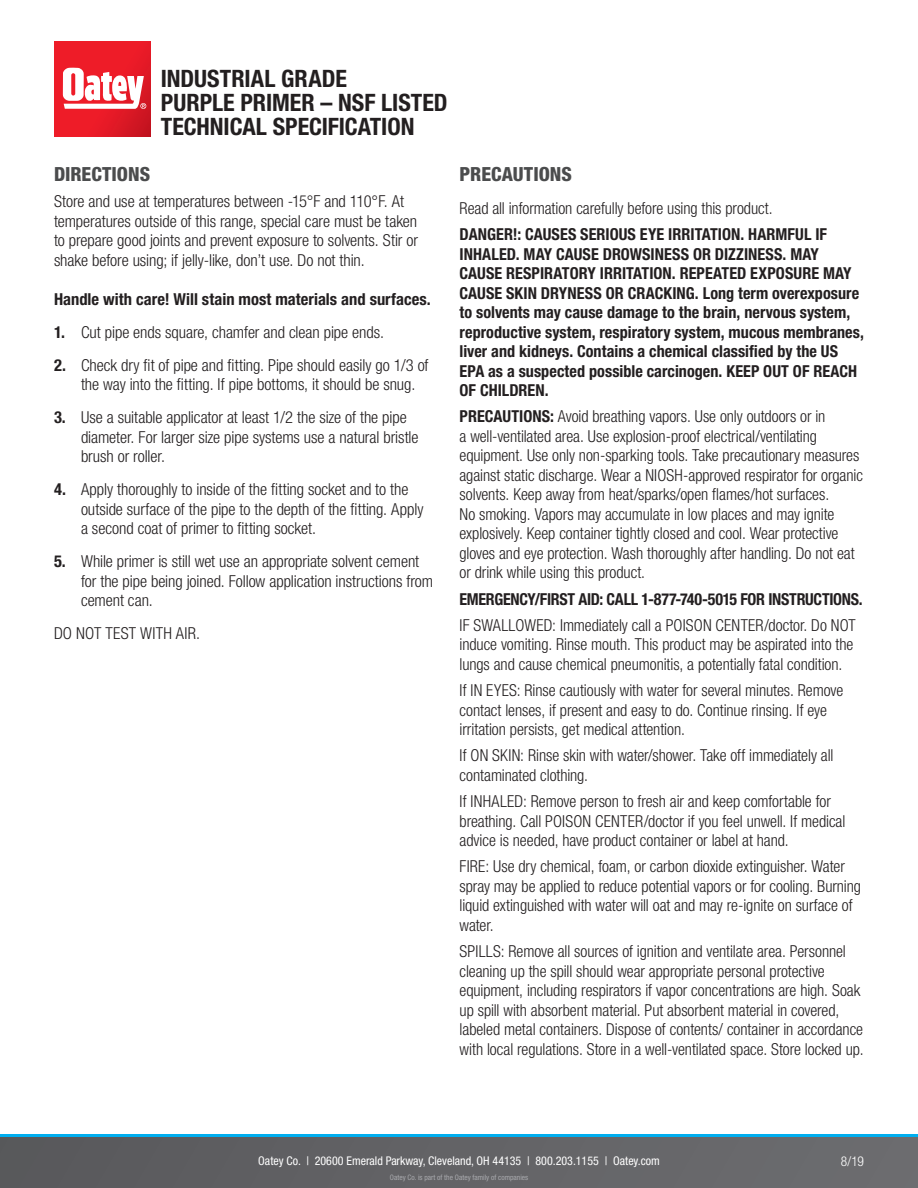
<style>
.page{position:relative;width:918px;height:1188px;background:#fff}
.page>*{position:absolute;margin:0;border:0;box-sizing:border-box;transform-origin:0 0}
.Product_Name{font:700 condensed 24px/24px "Helvetica Neue LT Std";color:#231f20}
.Subheads{font:800 condensed 19.5px "Helvetica Neue LT Std";color:#4b4c4d}
.Copy{font:300 condensed 16.5px/19.5px "Helvetica Neue LT Std";letter-spacing:-.005em;color:#231f20}
.Copy-2{font:700 condensed 16.5px/19.5px "Helvetica Neue LT Std";letter-spacing:.005em;color:#231f20}
.Copy-3{font:700 condensed 16.5px "Helvetica Neue LT Std";letter-spacing:-.015em;color:#231f20}
.Copy-4{font:300 condensed 16.5px "Helvetica Neue LT Std";letter-spacing:.015em;color:#231f20}
.t1{font:300 condensed 13.5px "Helvetica Neue LT Std";color:#fff}
.t2{font:condensed 12px "Helvetica Neue LT Std";color:#fff}
.t3{font:condensed 7.5px "Helvetica Neue LT Std";color:#a8a9ad}
.s1{font-weight:700}
</style>
<div class="page">
<svg style="left:0;top:1137px;width:918px;height:51px;background:#626265"></svg>
<hr style="left:0;top:1134px;width:918px;height:3px;background:#00aeef">
<svg style="left:54px;top:41px;width:96px;height:95px;background:#e71a27"></svg>
<svg style="left:63px;top:68px;width:83px;height:41px"></svg>
<p class="Product_Name" style="left:161px;top:66px;width:288px">INDUSTRIAL GRADE<br>PURPLE PRIMER – NSF LISTED<br>TECHNICAL SPECIFICATION</p>
<p class="Subheads" style="left:54px;top:162px;width:98px">DIRECTIONS</p>
<p class="Copy" style="left:54px;top:191px;width:366px">Store and use at temperatures between -15°F and 110°F. At temperatures outside of this range, special care must be taken to prepare good joints and prevent exposure to solvents. Stir or shake before using; if jelly-like, don’t use. Do not thin.</p>
<p class="Copy-2" style="left:54px;top:289px;width:378px">Handle with care! Will stain most materials and surfaces.</p>
<p class="Copy" style="left:54px;top:322px;width:332px"><span class="s1">1.</span> Cut pipe ends square, chamfer and clean pipe ends.</p>
<p class="Copy" style="left:81px;top:355px;width:349px;text-indent:-27px"><span class="s1">2.</span> Check dry fit of pipe and fitting. Pipe should easily go 1/3 of the way into the fitting. If pipe bottoms, it should be snug.</p>
<p class="Copy" style="left:81px;top:407px;width:339px;text-indent:-27px"><span class="s1">3.</span> Use a suitable applicator at least 1/2 the size of the pipe diameter. For larger size pipe systems use a natural bristle brush or roller.</p>
<p class="Copy" style="left:81px;top:479px;width:344px;text-indent:-27px"><span class="s1">4.</span> Apply thoroughly to inside of the fitting socket and to the outside surface of the pipe to the depth of the fitting. Apply a second coat of primer to fitting socket.</p>
<p class="Copy" style="left:81px;top:551px;width:354px;text-indent:-27px"><span class="s1">5.</span> While primer is still wet use an appropriate solvent cement for the pipe being joined. Follow application instructions from cement can.</p>
<p class="Copy-4" style="left:54px;top:624px;width:148px">DO NOT TEST WITH AIR.</p>
<p class="Subheads" style="left:460px;top:162px;width:114px">PRECAUTIONS</p>
<p class="Copy" style="left:460px;top:198px;width:314px">Read all information carefully before using this product.</p>
<p class="Copy-2" style="left:460px;top:224px;width:406px">DANGER!: CAUSES SERIOUS EYE IRRITATION. HARMFUL IF INHALED. MAY CAUSE DROWSINESS OR DIZZINESS. MAY CAUSE RESPIRATORY IRRITATION. REPEATED EXPOSURE MAY CAUSE SKIN DRYNESS OR CRACKING. Long term overexposure to solvents may cause damage to the brain, nervous system, reproductive system, respiratory system, mucous membranes, liver and kidneys. Contains a chemical classified by the US EPA as a suspected possible carcinogen. KEEP OUT OF REACH OF CHILDREN.</p>
<p class="Copy" style="left:460px;top:407px;width:405px"><span class="s1">PRECAUTIONS:</span> Avoid breathing vapors. Use only outdoors or in<br>a well-ventilated area. Use explosion-proof electrical/ventilating equipment. Use only non-sparking tools. Take precautionary measures against static discharge. Wear a NIOSH-approved respirator for organic solvents. Keep away from heat/sparks/open flames/hot surfaces.<br>No smoking. Vapors may accumulate in low places and may ignite explosively. Keep container tightly closed and cool. Wear protective gloves and eye protection. Wash thoroughly after handling. Do not eat or drink while using this product.</p>
<p class="Copy-3" style="left:460px;top:589px;width:405px">EMERGENCY/FIRST AID: CALL 1-877-740-5015 FOR INSTRUCTIONS.</p>
<p class="Copy" style="left:460px;top:615px;width:398px">IF SWALLOWED: Immediately call a POISON CENTER/doctor. Do NOT induce vomiting. Rinse mouth. This product may be aspirated into the lungs and cause chemical pneumonitis, a potentially fatal condition.</p>
<p class="Copy" style="left:460px;top:680px;width:385px">If IN EYES: Rinse cautiously with water for several minutes. Remove contact lenses, if present and easy to do. Continue rinsing. If eye irritation persists, get medical attention.</p>
<p class="Copy" style="left:460px;top:746px;width:375px">If ON SKIN: Rinse skin with water/shower. Take off immediately all contaminated clothing.</p>
<p class="Copy" style="left:460px;top:791px;width:387px">If INHALED: Remove person to fresh air and keep comfortable for breathing. Call POISON CENTER/doctor if you feel unwell. If medical advice is needed, have product container or label at hand.</p>
<p class="Copy" style="left:460px;top:857px;width:403px">FIRE: Use dry chemical, foam, or carbon dioxide extinguisher. Water spray may be applied to reduce potential vapors or for cooling. Burning liquid extinguished with water will oat and may re-ignite on surface of water.</p>
<p class="Copy" style="left:460px;top:941px;width:405px">SPILLS: Remove all sources of ignition and ventilate area. Personnel cleaning up the spill should wear appropriate personal protective equipment, including respirators if vapor concentrations are high. Soak up spill with absorbent material. Put absorbent material in covered, labeled metal containers. Dispose of contents/ container in accordance with local regulations. Store in a well-ventilated space. Store locked up.</p>
<p class="t2" style="left:258px;top:1153px;width:403px">Oatey Co. | 20600 Emerald Parkway, Cleveland, OH 44135 | 800.203.1155 | Oatey.com</p>
<p class="t3" style="left:390px;top:1173px;width:140px">Oatey Co. is part of the Oatey family of companies</p>
<p class="t1" style="left:841px;top:1154px;width:25px">8/19</p>
</div>
